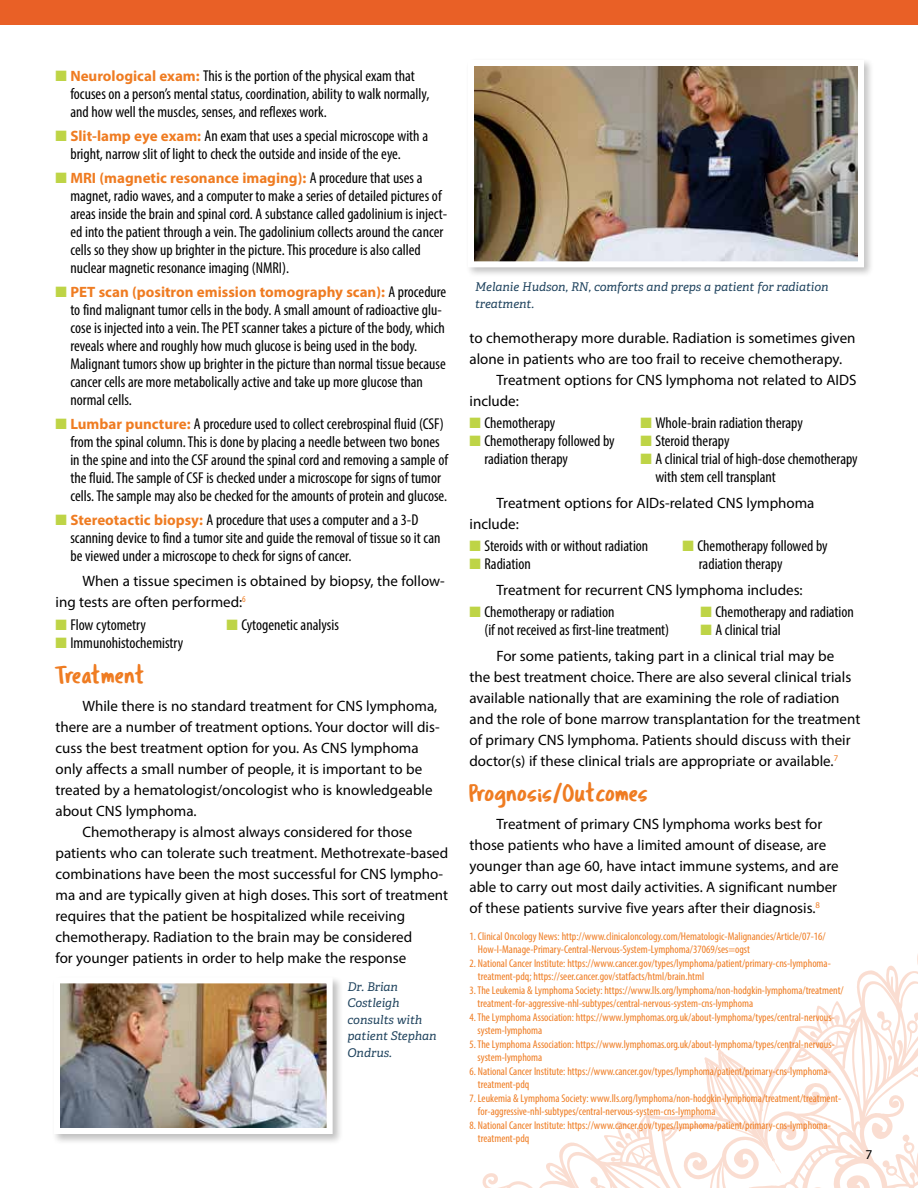
<style>
.page{position:relative;width:918px;height:1188px;background:#fff}
.page>*{position:absolute;margin:0;border:0;box-sizing:border-box;transform-origin:0 0}
.t1{font:25.5px "Tragic Marker";color:#ef7c22}
.t2{font:condensed 15.75px/18px "Myriad Pro";color:#000}
.t3{font:15px/21px "Myriad Pro";color:#000}
.t4{font:700 15px "Myriad Pro";color:#ef7c22}
.t5{font:13.5px "Myriad Pro";color:#000}
.t6{font:italic 12px/16.5px "Adelle PE";color:#1e425d}
.t7{font:condensed 11.25px/13.5px "Myriad Pro";color:#ef7c22}
.s1{color:#bed446}
.s2{font-weight:700;font-stretch:normal;font-size:15px;color:#ef7c22}
.s3{font-weight:400;font-stretch:condensed;font-size:15.75px;color:#000}
</style>
<div class="page">
<svg style="left:482px;top:1057px;width:236px;height:130px"></svg>
<svg style="left:485px;top:1187px;width:233px;height:1px"></svg>
<svg style="left:718px;top:954px;width:200px;height:234px"></svg>
<svg style="left:903px;top:1012px;width:15px;height:40px"></svg>
<hr style="left:0;top:756px;width:1px;height:432px;background:#93b3bc">
<div style="left:0;top:0;width:918px;height:24px;background:#e96026"></div>
<div style="left:466px;top:58px;width:409px;height:220px;background:#000;opacity:.25"></div>
<img style="left:475px;top:67px;width:382px;height:193px">
<div style="left:468px;top:60px;width:396px;height:207px;border:6px solid #fff"></div>
<div style="left:52px;top:975px;width:291px;height:170px;background:#000;opacity:.25"></div>
<img style="left:61px;top:984px;width:265px;height:143px">
<div style="left:54px;top:977px;width:279px;height:157px;border:6px solid #fff"></div>
<p class="t2" style="left:70px;top:66px;width:361px;text-indent:-15px"><span class="s1">■</span> <span class="s2">Neurological exam:</span> This is the portion of the physical exam that focuses on a person’s mental status, coordination, ability to walk normally, and how well the muscles, senses, and reflexes work.</p>
<p class="t2" style="left:70px;top:126px;width:359px;text-indent:-15px"><span class="s1">■</span> <span class="s2">Slit-lamp eye exam:</span> An exam that uses a special microscope with a bright, narrow slit of light to check the outside and inside of the eye.</p>
<p class="t4" style="left:56px;top:168px;width:369px"><span class="s1">■</span> MRI (magnetic resonance imaging): <span class="s3">A procedure that uses a</span></p>
<p class="t2" style="left:70px;top:186px;width:378px">magnet, radio waves, and a computer to make a series of detailed pictures of areas inside the brain and spinal cord. A substance called gadolinium is inject&shy;ed into the patient through a vein. The gadolinium collects around the cancer cells so they show up brighter in the picture. This procedure is also called nuclear magnetic resonance imaging (NMRI).</p>
<p class="t4" style="left:56px;top:282px;width:392px"><span class="s1">■</span> PET scan (positron emission tomography scan): <span class="s3">A procedure</span></p>
<p class="t2" style="left:70px;top:300px;width:377px">to find malignant tumor cells in the body. A small amount of radioactive glu&shy;cose is injected into a vein. The PET scanner takes a picture of the body, which reveals where and roughly how much glucose is being used in the body.<br>Malignant tumors show up brighter in the picture than normal tissue because cancer cells are more metabolically active and take up more glucose than normal cells.</p>
<p class="t2" style="left:70px;top:414px;width:379px;text-indent:-15px"><span class="s1">■</span> <span class="s2">Lumbar puncture:</span> A procedure used to collect cerebrospinal fluid (CSF) from the spinal column. This is done by placing a needle between two bones in the spine and into the CSF around the spinal cord and removing a sample of the fluid. The sample of CSF is checked under a microscope for signs of tumor cells. The sample may also be checked for the amounts of protein and glucose.</p>
<p class="t2" style="left:70px;top:510px;width:372px;text-indent:-15px"><span class="s1">■</span> <span class="s2">Stereotactic biopsy:</span> A procedure that uses a computer and a 3-D scanning device to find a tumor site and guide the removal of tissue so it can be viewed under a microscope to check for signs of cancer.</p>
<p class="t3" style="left:56px;top:571px;width:391px;text-indent:27px">When a tissue specimen is obtained by biopsy, the follow&shy;ing tests are often performed:<sup>6</sup></p>
<p class="t2" style="left:56px;top:615px;width:92px"><span class="s1">■</span> Flow cytometry</p>
<p class="t2" style="left:226px;top:615px;width:114px"><span class="s1">■</span> Cytogenetic analysis</p>
<p class="t2" style="left:56px;top:633px;width:129px"><span class="s1">■</span> Immunohistochemistry</p>
<h1 class="t1" style="left:56px;top:659px;width:91px">Treatment</h1>
<p class="t3" style="left:82px;top:695px;width:356px">While there is no standard treatment for CNS lymphoma,</p>
<p class="t3" style="left:56px;top:716px;width:386px">there are a number of treatment options. Your doctor will dis-</p>
<p class="t3" style="left:56px;top:737px;width:365px">cuss the best treatment option for you. As CNS lymphoma</p>
<p class="t3" style="left:56px;top:758px;width:368px">only affects a small number of people, it is important to be</p>
<p class="t3" style="left:56px;top:779px;width:379px">treated by a hematologist/oncologist who is knowledgeable</p>
<p class="t3" style="left:56px;top:800px;width:143px">about CNS lymphoma.</p>
<p class="t3" style="left:82px;top:821px;width:331px">Chemotherapy is almost always considered for those</p>
<p class="t3" style="left:56px;top:842px;width:394px">patients who can tolerate such treatment. Methotrexate-based</p>
<p class="t3" style="left:56px;top:863px;width:389px">combinations have been the most successful for CNS lympho-</p>
<p class="t3" style="left:56px;top:884px;width:394px">ma and are typically given at high doses. This sort of treatment</p>
<p class="t3" style="left:56px;top:905px;width:351px">requires that the patient be hospitalized while receiving</p>
<p class="t3" style="left:56px;top:926px;width:358px">chemotherapy. Radiation to the brain may be considered</p>
<p class="t3" style="left:56px;top:947px;width:352px">for younger patients in order to help make the response</p>
<p class="t6" style="left:348px;top:978px;width:90px">Dr. Brian<br>Costleigh consults with patient Stephan<br>Ondrus.</p>
<p class="t6" style="left:475px;top:278px;width:355px">Melanie Hudson, RN, comforts and preps a patient for radiation treatment.</p>
<p class="t3" style="left:470px;top:327px;width:388px">to chemotherapy more durable. Radiation is sometimes given</p>
<p class="t3" style="left:470px;top:348px;width:374px">alone in patients who are too frail to receive chemotherapy.</p>
<p class="t3" style="left:496px;top:369px;width:361px">Treatment options for CNS lymphoma not related to AIDS</p>
<p class="t3" style="left:470px;top:390px;width:51px">include:</p>
<p class="t2" style="left:470px;top:414px;width:87px"><span class="s1">■</span> Chemotherapy</p>
<p class="t2" style="left:640px;top:414px;width:164px"><span class="s1">■</span> Whole-brain radiation therapy</p>
<p class="t2" style="left:470px;top:432px;width:147px"><span class="s1">■</span> Chemotherapy followed by</p>
<p class="t2" style="left:640px;top:432px;width:91px"><span class="s1">■</span> Steroid therapy</p>
<p class="t2" style="left:484px;top:450px;width:85px">radiation therapy</p>
<p class="t2" style="left:655px;top:450px;width:204px;text-indent:-15px"><span class="s1">■</span> A clinical trial of high-dose chemotherapy with stem cell transplant</p>
<p class="t3" style="left:470px;top:492px;width:347px;text-indent:27px">Treatment options for AIDs-related CNS lymphoma include:</p>
<p class="t2" style="left:470px;top:537px;width:180px"><span class="s1">■</span> Steroids with or without radiation</p>
<p class="t2" style="left:682px;top:537px;width:147px"><span class="s1">■</span> Chemotherapy followed by</p>
<p class="t2" style="left:470px;top:555px;width:63px"><span class="s1">■</span> Radiation</p>
<p class="t2" style="left:699px;top:555px;width:85px">radiation therapy</p>
<p class="t3" style="left:496px;top:579px;width:308px">Treatment for recurrent CNS lymphoma includes:</p>
<p class="t2" style="left:470px;top:603px;width:146px"><span class="s1">■</span> Chemotherapy or radiation</p>
<p class="t2" style="left:700px;top:603px;width:155px"><span class="s1">■</span> Chemotherapy and radiation</p>
<p class="t2" style="left:484px;top:621px;width:186px">(if not received as first-line treatment)</p>
<p class="t2" style="left:700px;top:621px;width:82px"><span class="s1">■</span> A clinical trial</p>
<p class="t3" style="left:470px;top:645px;width:392px;text-indent:27px">For some patients, taking part in a clinical trial may be<br>the best treatment choice. There are also several clinical trials available nationally that are examining the role of radiation and the role of bone marrow transplantation for the treatment of primary CNS lymphoma. Patients should discuss with their doctor(s) if these clinical trials are appropriate or available.<sup>7</sup></p>
<h1 class="t1" style="left:470px;top:777px;width:181px">Prognosis/Outcomes</h1>
<p class="t3" style="left:470px;top:813px;width:371px;text-indent:27px">Treatment of primary CNS lymphoma works best for those patients who have a limited amount of disease, are younger than age 60, have intact immune systems, and are able to carry out most daily activities. A significant number of these patients survive five years after their diagnosis.<sup>8</sup></p>
<p class="t7" style="left:478px;top:929px;width:349px;text-indent:-8px">1. Clinical Oncology News: http://www.clinicaloncology.com/Hematologic-Malignancies/Article/07-16/<br>How-I-Manage-Primary-Central-Nervous-System-Lymphoma/37069/ses=ogst</p>
<p class="t7" style="left:478px;top:956px;width:354px;text-indent:-8px">2. National Cancer Institute: https://www.cancer.gov/types/lymphoma/patient/primary-cns-lymphoma&shy;treatment-pdq; https://seer.cancer.gov/statfacts/html/brain.html</p>
<p class="t7" style="left:478px;top:983px;width:368px;text-indent:-8px">3. The Leukemia &amp; Lymphoma Society: https://www.lls.org/lymphoma/non-hodgkin-lymphoma/treatment/ treatment-for-aggressive-nhl-subtypes/central-nervous-system-cns-lymphoma</p>
<p class="t7" style="left:478px;top:1010px;width:359px;text-indent:-8px">4. The Lymphoma Association: https://www.lymphomas.org.uk/about-lymphoma/types/central-nervous&shy;system-lymphoma</p>
<p class="t7" style="left:478px;top:1037px;width:359px;text-indent:-8px">5. The Lymphoma Association: https://www.lymphomas.org.uk/about-lymphoma/types/central-nervous&shy;system-lymphoma</p>
<p class="t7" style="left:478px;top:1064px;width:354px;text-indent:-8px">6. National Cancer Institute: https://www.cancer.gov/types/lymphoma/patient/primary-cns-lymphoma&shy;treatment-pdq</p>
<p class="t7" style="left:478px;top:1091px;width:365px;text-indent:-8px">7. Leukemia &amp; Lymphoma Society: www.lls.org/lymphoma/non-hodgkin-lymphoma/treatment/treatment&shy;for-aggressive-nhl-subtypes/central-nervous-system-cns-lymphoma</p>
<p class="t7" style="left:478px;top:1118px;width:354px;text-indent:-8px">8. National Cancer Institute: https://www.cancer.gov/types/lymphoma/patient/primary-cns-lymphoma&shy;treatment-pdq</p>
<p class="t5" style="left:865px;top:1146px;width:8px">7</p>
</div>
